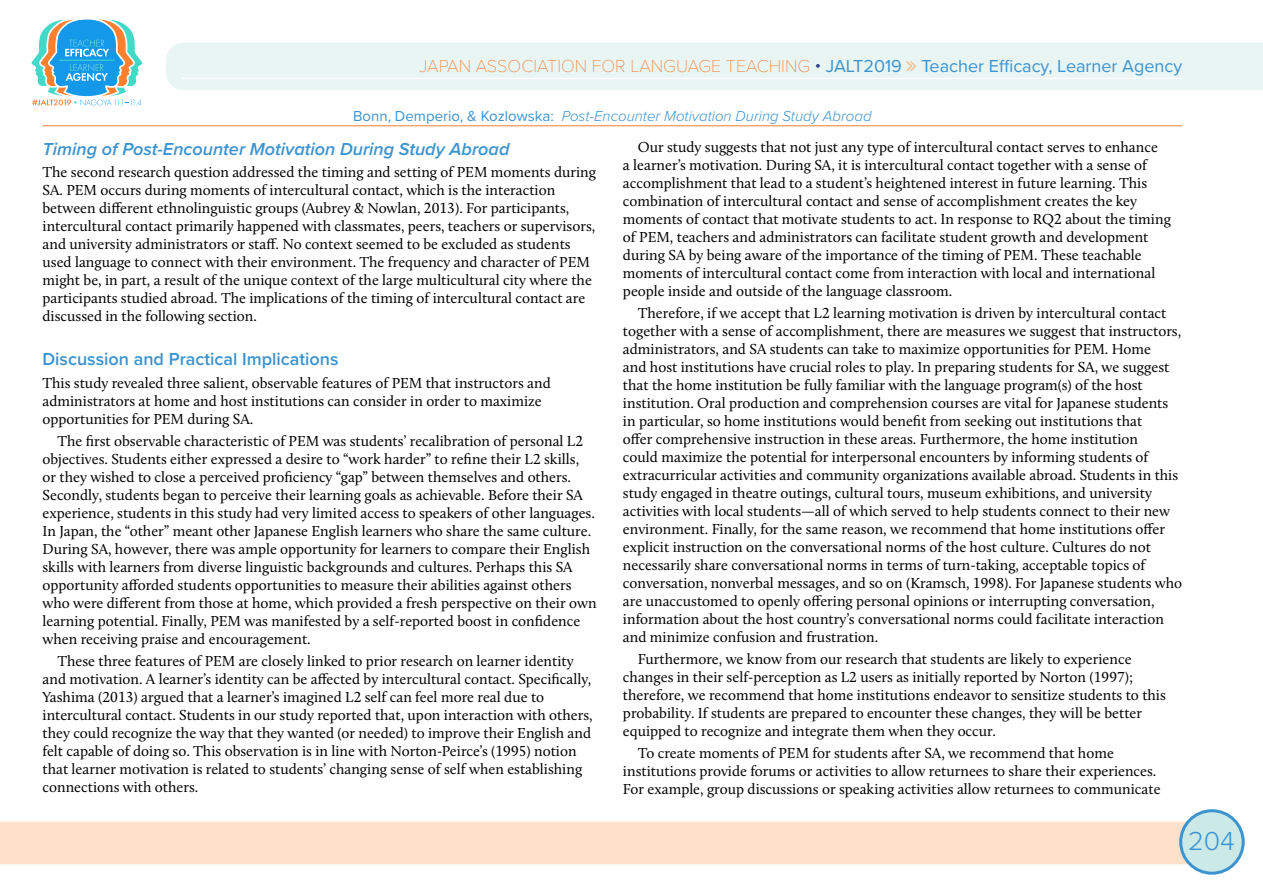
<style>
.page{position:relative;width:1263px;height:893px;background:#fff}
.page>*{position:absolute;margin:0;border:0;box-sizing:border-box;transform-origin:0 0}
.t1{font:300 27px "Proxima Nova";color:#3b93d0}
.t2{font:18px "Proxima Nova";color:#3b93d0}
.t3{font:italic 600 18px "Proxima Nova";color:#3b93d0}
.t4{font:600 18px "Proxima Nova";color:#3b93d0}
.t5{font:15px/18px "Calluna";color:#000}
.t6{font:italic 300 15px "Proxima Nova";color:#3b93d0}
.s1{font-family:"Proxima Nova T";font-weight:100;color:#f57d2e}
.s2{font-weight:300;color:#25408f}
.s3{font-weight:400;font-style:normal}
</style>
<div class="page">
<div style="left:0;top:822px;width:1190px;height:42px;background:#fee1cb"></div>
<div style="left:1181px;top:811px;width:62px;height:62px;background:#cbe9e6;border-radius:50%"></div>
<div style="left:1179px;top:809px;width:66px;height:66px;border:3px solid #3b93d0;border-radius:50%"></div>
<svg style="left:31px;top:19px;width:112px;height:87px"></svg>
<div style="left:166px;top:43px;width:1097px;height:47px;background:#e9f5f3"></div>
<hr style="left:182px;top:78px;width:1000px;height:1px;background:#fff">
<hr style="left:43px;top:126px;width:1139px;height:1px;background:#f57d2e">
<svg style="left:907px;top:61px;width:9px;height:10px"></svg>
<p class="t2" style="left:419px;top:52px;width:764px"><span class="s1">JAPAN ASSOCIATION FOR LANGUAGE TEACHING</span> <span class="s2">•</span> JALT2019 Teacher Efficacy, Learner Agency</p>
<p class="t6" style="left:353px;top:105px;width:520px"><span class="s3">Bonn, Demperio, &amp; Kozlowska:</span> Post-Encounter Motivation During Study Abroad</p>
<p class="t3" style="left:43px;top:135px;width:468px">Timing of Post-Encounter Motivation During Study Abroad</p>
<p class="t5" style="left:43px;top:163px;width:555px">The second research question addressed the timing and setting of PEM moments during SA. PEM occurs during moments of intercultural contact, which is the interaction between different ethnolinguistic groups (Aubrey &amp; Nowlan, 2013). For participants, intercultural contact primarily happened with classmates, peers, teachers or supervisors, and university administrators or staff. No context seemed to be excluded as students used language to connect with their environment. The frequency and character of PEM might be, in part, a result of the unique context of the large multicultural city where the participants studied abroad. The implications of the timing of intercultural contact are discussed in the following section.</p>
<p class="t4" style="left:43px;top:346px;width:298px">Discussion and Practical Implications</p>
<p class="t5" style="left:43px;top:373px;width:510px">This study revealed three salient, observable features of PEM that instructors and administrators at home and host institutions can consider in order to maximize opportunities for PEM during SA.</p>
<p class="t5" style="left:43px;top:432px;width:556px;text-indent:15px">The first observable characteristic of PEM was students’ recalibration of personal L2 objectives. Students either expressed a desire to “work harder” to refine their L2 skills,<br>or they wished to close a perceived proficiency “gap” between themselves and others.<br>Secondly, students began to perceive their learning goals as achievable. Before their SA experience, students in this study had very limited access to speakers of other languages.<br>In Japan, the “other” meant other Japanese English learners who share the same culture.<br>During SA, however, there was ample opportunity for learners to compare their English skills with learners from diverse linguistic backgrounds and cultures. Perhaps this SA opportunity afforded students opportunities to measure their abilities against others who were different from those at home, which provided a fresh perspective on their own learning potential. Finally, PEM was manifested by a self-reported boost in confidence when receiving praise and encouragement.</p>
<p class="t5" style="left:43px;top:652px;width:552px;text-indent:15px">These three features of PEM are closely linked to prior research on learner identity and motivation. A learner’s identity can be affected by intercultural contact. Specifically, Yashima (2013) argued that a learner’s imagined L2 self can feel more real due to intercultural contact. Students in our study reported that, upon interaction with others, they could recognize the way that they wanted (or needed) to improve their English and felt capable of doing so. This observation is in line with Norton-Peirce’s (1995) notion that learner motivation is related to students’ changing sense of self when establishing connections with others.</p>
<p class="t5" style="left:623px;top:137px;width:549px;text-indent:15px">Our study suggests that not just any type of intercultural contact serves to enhance<br>a learner’s motivation. During SA, it is intercultural contact together with a sense of accomplishment that lead to a student’s heightened interest in future learning. This combination of intercultural contact and sense of accomplishment creates the key moments of contact that motivate students to act. In response to RQ2 about the timing of PEM, teachers and administrators can facilitate student growth and development during SA by being aware of the importance of the timing of PEM. These teachable moments of intercultural contact come from interaction with local and international people inside and outside of the language classroom.</p>
<p class="t5" style="left:623px;top:304px;width:561px;text-indent:15px">Therefore, if we accept that L2 learning motivation is driven by intercultural contact together with a sense of accomplishment, there are measures we suggest that instructors, administrators, and SA students can take to maximize opportunities for PEM. Home<br>and host institutions have crucial roles to play. In preparing students for SA, we suggest that the home institution be fully familiar with the language program(s) of the host institution. Oral production and comprehension courses are vital for Japanese students in particular, so home institutions would benefit from seeking out institutions that<br>offer comprehensive instruction in these areas. Furthermore, the home institution<br>could maximize the potential for interpersonal encounters by informing students of extracurricular activities and community organizations available abroad. Students in this study engaged in theatre outings, cultural tours, museum exhibitions, and university activities with local students—all of which served to help students connect to their new environment. Finally, for the same reason, we recommend that home institutions offer explicit instruction on the conversational norms of the host culture. Cultures do not necessarily share conversational norms in terms of turn-taking, acceptable topics of conversation, nonverbal messages, and so on (Kramsch, 1998). For Japanese students who are unaccustomed to openly offering personal opinions or interrupting conversation, information about the host country’s conversational norms could facilitate interaction and minimize confusion and frustration.</p>
<p class="t5" style="left:623px;top:650px;width:544px;text-indent:15px">Furthermore, we know from our research that students are likely to experience changes in their self-perception as L2 users as initially reported by Norton (1997); therefore, we recommend that home institutions endeavor to sensitize students to this probability. If students are prepared to encounter these changes, they will be better equipped to recognize and integrate them when they occur.</p>
<p class="t5" style="left:623px;top:744px;width:539px;text-indent:15px">To create moments of PEM for students after SA, we recommend that home institutions provide forums or activities to allow returnees to share their experiences.<br>For example, group discussions or speaking activities allow returnees to communicate</p>
<h1 class="t1" style="left:1188px;top:820px;width:48px">204</h1>
</div>
